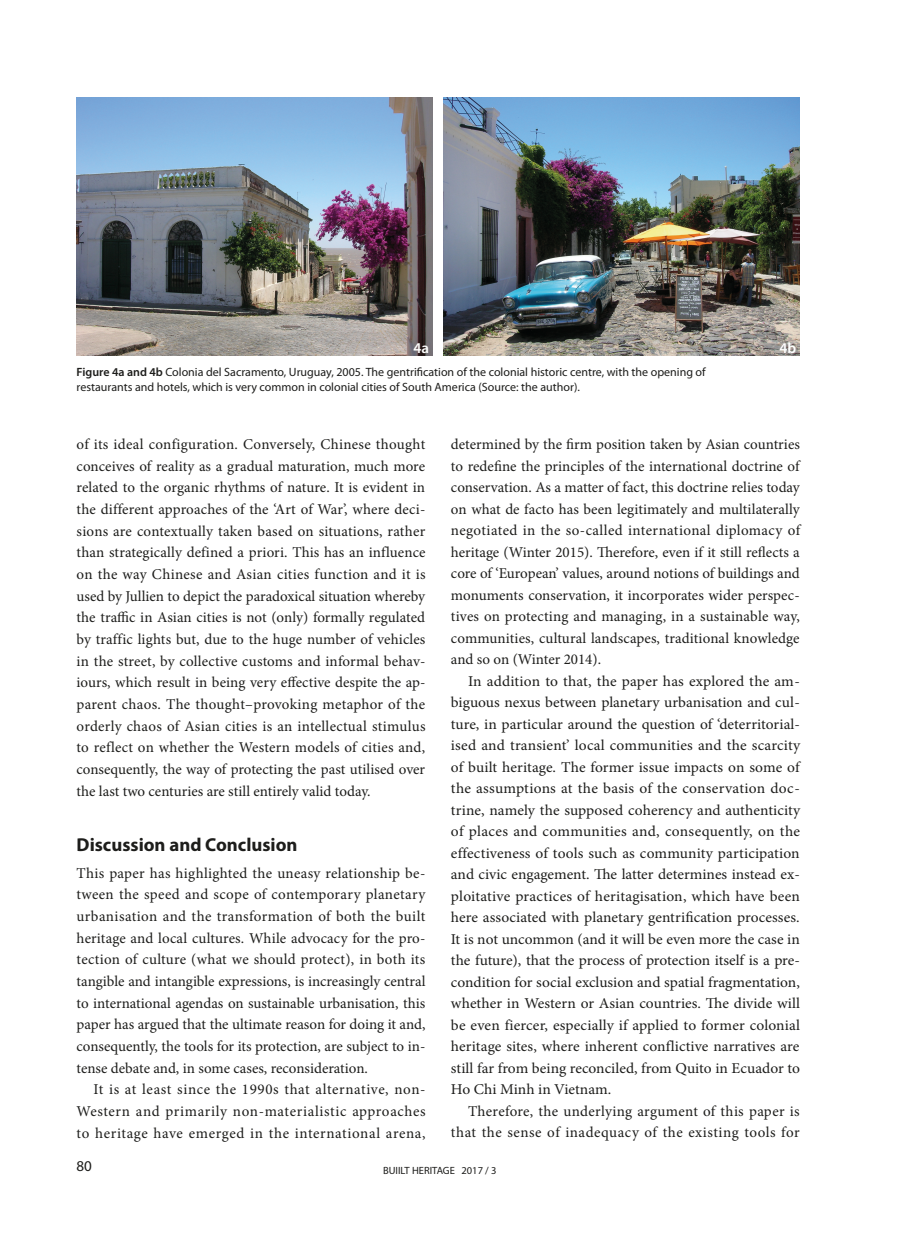
<style>
.page{position:relative;width:919px;height:1238px;background:#fff}
.page>*{position:absolute;margin:0;border:0;box-sizing:border-box;transform-origin:0 0}
.正文小标题无数字{font:700 18.75px "Myriad Pro";color:#1d1d1b}
.正文{font:15px/21.5px "Minion Pro";letter-spacing:.01em;color:#1d1d1b;text-align:justify}
.正文首段{font:15px/21.6px "Minion Pro";color:#1d1d1b;text-align:justify}
.Abstract{font:600 15px "Myriad Pro";color:#fff}
.t1{font:15px "Myriad Pro";color:#1d1d1b}
.图表注{font:12px/15px "Myriad Pro";color:#1d1d1b}
.t2{font:10.5px "Myriad Pro";color:#1d1d1b}
.s1{font-weight:600}
</style>
<div class="page">
<img style="left:77px;top:98px;width:355px;height:257px">
<img style="left:443px;top:98px;width:356px;height:257px">
<p class="Abstract" style="left:413px;top:338px;width:17px">4a</p>
<p class="Abstract" style="left:779px;top:338px;width:18px">4b</p>
<p class="图表注" style="left:77px;top:364px;width:630px"><span class="s1">Figure 4a and 4b</span> Colonia del Sacramento, Uruguay, 2005. The gentrification of the colonial historic centre, with the opening of restaurants and hotels, which is very common in colonial cities of South America (Source: the author).</p>
<p class="正文" style="left:77px;top:433px;width:350px">of its ideal configuration. Conversely, Chinese thought conceives of reality as a gradual maturation, much more related to the organic rhythms of nature. It is evident in the different approaches of the ‘Art of War’, where deci&shy;sions are contextually taken based on situations, rather than strategically defined a priori. This has an influence on the way Chinese and Asian cities function and it is used by Jullien to depict the paradoxical situation whereby the traffic in Asian cities is not (only) formally regulated by traffic lights but, due to the huge number of vehicles in the street, by collective customs and informal behav&shy;iours, which result in being very effective despite the ap&shy;parent chaos. The thought–provoking metaphor of the orderly chaos of Asian cities is an intellectual stimulus to reflect on whether the Western models of cities and, consequently, the way of protecting the past utilised over the last two centuries are still entirely valid today.</p>
<p class="正文小标题无数字" style="left:77px;top:832px;width:222px">Discussion and Conclusion</p>
<p class="正文首段" style="left:77px;top:862px;width:350px">This paper has highlighted the uneasy relationship be&shy;tween the speed and scope of contemporary planetary urbanisation and the transformation of both the built heritage and local cultures. While advocacy for the pro&shy;tection of culture (what we should protect), in both its tangible and intangible expressions, is increasingly central to international agendas on sustainable urbanisation, this paper has argued that the ultimate reason for doing it and, consequently, the tools for its protection, are subject to in&shy;tense debate and, in some cases, reconsideration.</p>
<p class="正文" style="left:77px;top:1078px;width:350px;text-indent:17px">It is at least since the 1990s that alternative, non-Western and primarily non-materialistic approaches to heritage have emerged in the international arena,</p>
<p class="正文" style="left:451px;top:433px;width:350px">determined by the firm position taken by Asian countries to redefine the principles of the international doctrine of conservation. As a matter of fact, this doctrine relies today on what de facto has been legitimately and multilaterally negotiated in the so-called international diplomacy of heritage (Winter 2015). Therefore, even if it still reflects a core of ‘European’ values, around notions of buildings and monuments conservation, it incorporates wider perspec&shy;tives on protecting and managing, in a sustainable way, communities, cultural landscapes, traditional knowledge and so on (Winter 2014).</p>
<p class="正文" style="left:451px;top:670px;width:350px;text-indent:17px">In addition to that, the paper has explored the am&shy;biguous nexus between planetary urbanisation and cul&shy;ture, in particular around the question of ‘deterritorial&shy;ised and transient’ local communities and the scarcity of built heritage. The former issue impacts on some of the assumptions at the basis of the conservation doc&shy;trine, namely the supposed coherency and authenticity of places and communities and, consequently, on the effectiveness of tools such as community participation and civic engagement. The latter determines instead ex&shy;ploitative practices of heritagisation, which have been here associated with planetary gentrification processes.<br>It is not uncommon (and it will be even more the case in the future), that the process of protection itself is a pre&shy;condition for social exclusion and spatial fragmentation, whether in Western or Asian countries. The divide will be even fiercer, especially if applied to former colonial heritage sites, where inherent conflictive narratives are still far from being reconciled, from Quito in Ecuador to Ho Chi Minh in Vietnam.</p>
<p class="正文" style="left:451px;top:1100px;width:350px;text-align:right">Therefore, the underlying argument of this paper is that the sense of inadequacy of the existing tools for</p>
<p class="t1" style="left:77px;top:1156px;width:17px">80</p>
<p class="t2" style="left:383px;top:1163px;width:115px">BUIILT HERITAGE 2017 / 3</p>
</div>
